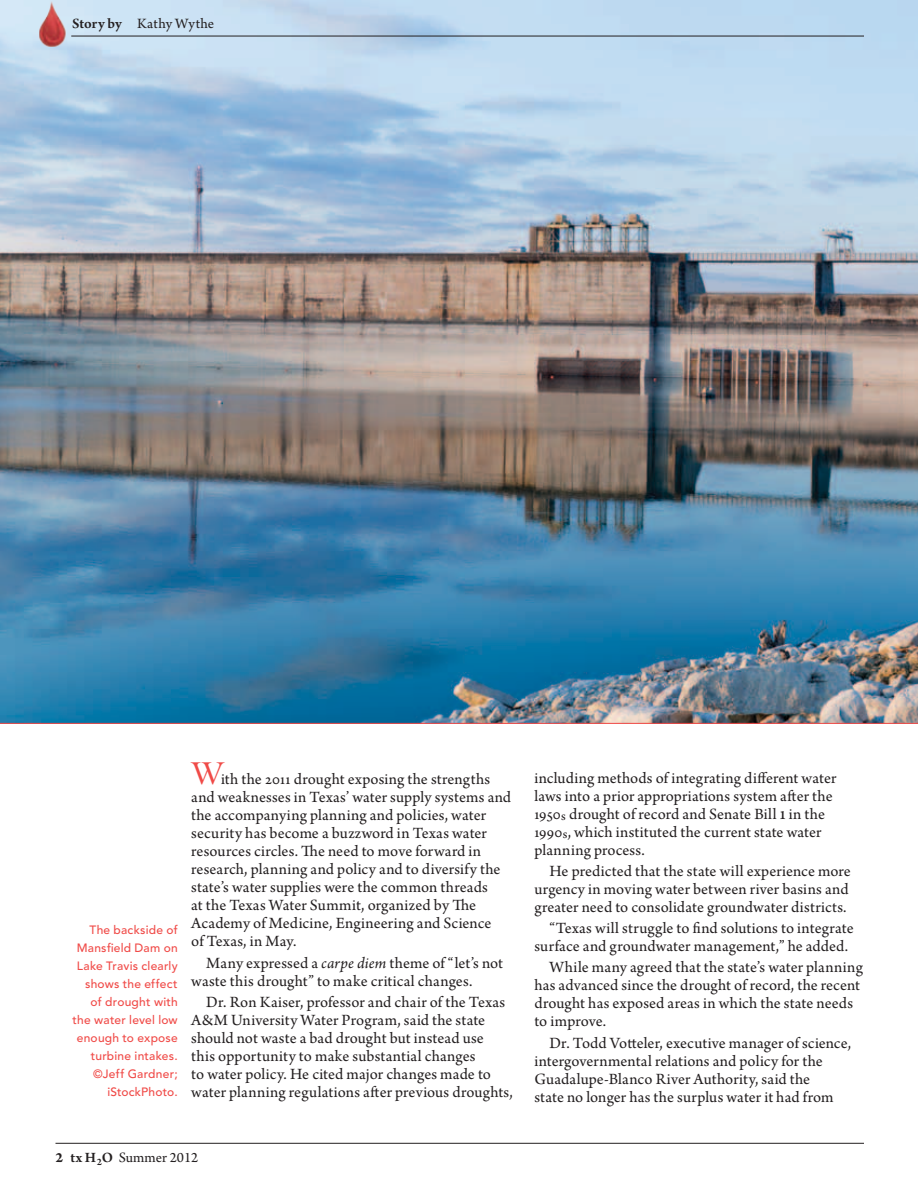
<style>
.page{position:relative;width:918px;height:1188px;background:#fff}
.page>*{position:absolute;margin:0;border:0;box-sizing:border-box;transform-origin:0 0}
.t1{font:16.5px/18px "Arno Pro";letter-spacing:.01em;color:#231f20}
.t2{font:15px "Arno Pro";letter-spacing:.02em;color:#231f20}
.t3{font:15px "Arno Pro";color:#231f20}
.t4{font:500 12px/18px "Avenir";letter-spacing:.02em;color:#f04a47;text-align:right}
.s1{font-weight:600}
.s2{font-family:"Cochin";font-size:33px;color:#f04a47}
.s3{font-style:italic}
.s4{font-weight:700}
.s5{font-size:19.5px}
</style>
<div class="page">
<img style="left:0;top:0;width:918px;height:724px">
<hr style="left:56px;top:1143px;width:808px;height:1px;background:#231f20">
<hr style="left:71px;top:36px;width:793px;height:1px;background:#231f20">
<img style="left:39px;top:2px;width:27px;height:45px">
<p class="t2" style="left:72px;top:15px;width:144px"><span class="s1">Story by</span> Kathy Wythe</p>
<p class="t4" style="left:73px;top:921px;width:107px">The backside of<br>Mansfield Dam on<br>Lake Travis clearly shows the effect of drought with the water level low enough to expose turbine intakes. ©Jeff Gardner; iStockPhoto.</p>
<p class="t1" style="left:191px;top:771px;width:321px"><span class="s2">W</span>ith the 2011 drought exposing the strengths and weaknesses in Texas’ water supply systems and the accompanying planning and policies, water security has become a buzzword in Texas water resources circles. The need to move forward in research, planning and policy and to diversify the state’s water supplies were the common threads<br>at the Texas Water Summit, organized by The Academy of Medicine, Engineering and Science<br>of Texas, in May.</p>
<p class="t1" style="left:191px;top:955px;width:313px;text-indent:15px">Many expressed a <span class="s3">carpe diem</span> theme of “let’s not waste this drought” to make critical changes.</p>
<p class="t1" style="left:191px;top:994px;width:323px;text-indent:15px">Dr. Ron Kaiser, professor and chair of the Texas A&amp;M University Water Program, said the state should not waste a bad drought but instead use<br>this opportunity to make substantial changes<br>to water policy. He cited major changes made to water planning regulations after previous droughts,</p>
<p class="t3" style="left:56px;top:1149px;width:144px"><span class="s4">2</span> <span class="s1">tx H</span><sub>2</sub><span class="s1">O</span> Summer 2012</p>
<p class="t1" style="left:534px;top:769px;width:304px">including methods of integrating different water laws into a prior appropriations system after the 1950<sub>s</sub> drought of record and Senate Bill <span class="s5">1</span> in the 1990<sub>s</sub>, which instituted the current state water planning process.</p>
<p class="t1" style="left:534px;top:863px;width:318px;text-indent:15px">He predicted that the state will experience more urgency in moving water between river basins and greater need to consolidate groundwater districts.</p>
<p class="t1" style="left:534px;top:920px;width:321px;text-indent:15px">“Texas will struggle to find solutions to integrate surface and groundwater management,” he added.</p>
<p class="t1" style="left:534px;top:959px;width:330px;text-indent:15px">While many agreed that the state’s water planning has advanced since the drought of record, the recent drought has exposed areas in which the state needs to improve.</p>
<p class="t1" style="left:534px;top:1034px;width:318px;text-indent:15px">Dr. Todd Votteler, executive manager of science, intergovernmental relations and policy for the Guadalupe-Blanco River Authority, said the<br>state no longer has the surplus water it had from</p>
</div>
